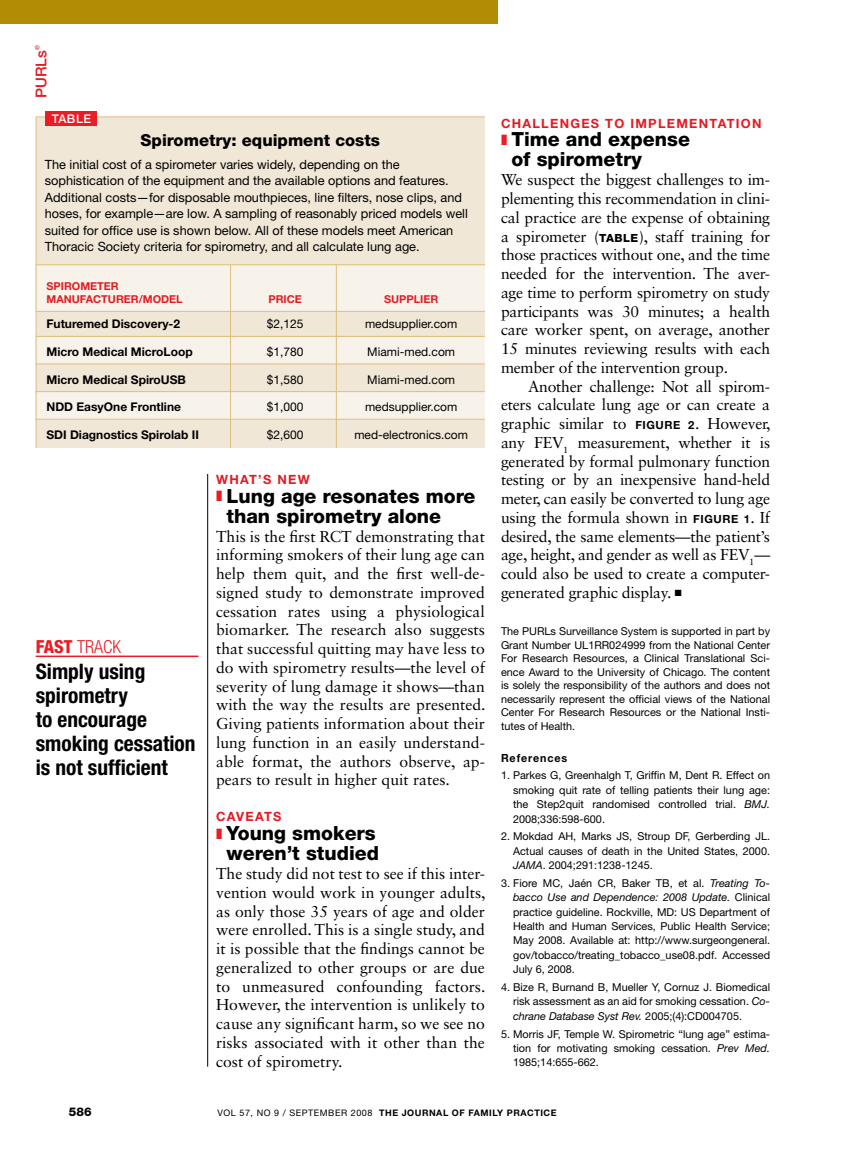
<style>
.page{position:relative;width:851px;height:1161px;background:#fff}
.page>*{position:absolute;margin:0;border:0;box-sizing:border-box;transform-origin:0 0}
.t1{font:700 condensed 21.3px/24px "Helvetica Neue LT Std";color:#000}
.t2{font:800 19.5px/20.2px "Helvetica Neue LT Std";color:#000}
.t3{font:300 condensed 18px "Helvetica Neue LT Std";color:#ed1c24}
.t4{font:800 16.5px "Helvetica Neue LT Std";color:#000}
.t5{font:15.75px/18.8px "Sabon LT Std";letter-spacing:-.015em;color:#000;text-align:justify}
.t6{font:500 15px "Helvetica Neue LT Std";color:#e31b22}
.t7{font:12.75px/16.5px "Helvetica Neue LT Std";color:#000}
.t8{font:700 12.75px "Helvetica Neue LT Std";letter-spacing:.1em;color:#e31b22}
.t9{font:12px "Helvetica Neue LT Std";color:#000}
.t10{font:700 12px "Helvetica Neue LT Std";color:#000}
.t11{font:500 12px "Helvetica Neue LT Std";letter-spacing:.05em;color:#fff}
.t12{font:800 12px "Helvetica Neue LT Std";color:#000}
.t13{font:700 11.25px "Helvetica Neue LT Std";color:#000;scale:.95 1}
.t14{font:10.8px/14.4px "Helvetica Neue LT Std";color:#000;text-align:justify}
.t15{font:700 10.8px/13.5px "Helvetica Neue LT Std";color:#e31b22}
.t16{font:700 9px "Helvetica Neue LT Std";letter-spacing:.06em;color:#000}
.t17{font:500 6px "Helvetica Neue LT Std";color:#e31b22}
.s1{font-weight:800}
.s2{font-family:"Helvetica Neue LT Std";font-weight:800;font-size:11.25px}
.s3{font-family:"Helvetica Neue LT Std";font-weight:700;font-size:11.25px}
.s4{font-style:italic}
.s5{font-weight:400}
</style>
<div class="page">
<div style="left:0;top:0;width:498px;height:24px;background:#b38c06"></div>
<hr style="left:36px;top:656px;width:162px;height:1px;background:#ed1c24">
<svg style="left:35px;top:116px;width:450px;height:332px;background:#f2e9d9"></svg>
<div style="left:46px;top:111px;width:51px;height:14px;background:#ed1c24"></div>
<hr style="left:207px;top:474px;width:1px;height:593px;background:#000">
<p class="t17" style="left:34px;top:50px;width:6px;rotate:-90deg">®</p>
<p class="t6" style="left:32px;top:98px;width:49px;rotate:-90deg">PURLs</p>
<p class="t11" style="left:52px;top:111px;width:41px">table</p>
<p class="t4" style="left:141px;top:130px;width:241px">Spirometry: equipment costs</p>
<p class="t7" style="left:45px;top:156px;width:424px">The initial cost of a spirometer varies widely, depending on the sophistication of the equipment and the available options and features.<br>Additional costs—for disposable mouthpieces, line filters, nose clips, and hoses, for example—are low. A sampling of reasonably priced models well suited for office use is shown below. All of these models meet American Thoracic Society criteria for spirometry, and all calculate lung age.</p>
<p class="t15" style="left:46px;top:279px;width:138px">Spirometer manufacturer/model</p>
<p class="t15" style="left:268px;top:293px;width:35px">Price</p>
<p class="t15" style="left:384px;top:293px;width:56px">Supplier</p>
<p class="t10" style="left:46px;top:317px;width:135px">Futuremed Discovery-2</p>
<p class="t9" style="left:267px;top:317px;width:38px">$2,125</p>
<p class="t9" style="left:365px;top:317px;width:94px">medsupplier.com</p>
<p class="t10" style="left:46px;top:344px;width:148px">Micro Medical MicroLoop</p>
<p class="t9" style="left:267px;top:345px;width:38px">$1,780</p>
<p class="t9" style="left:367px;top:345px;width:89px">M iami-med.com</p>
<p class="t10" style="left:46px;top:372px;width:141px">Micro Medical SpiroUSB</p>
<p class="t9" style="left:267px;top:372px;width:38px">$1,580</p>
<p class="t9" style="left:367px;top:372px;width:89px">M iami-med.com</p>
<p class="t10" style="left:46px;top:400px;width:136px">NDD EasyOne Frontline</p>
<p class="t9" style="left:267px;top:400px;width:38px">$1,000</p>
<p class="t9" style="left:365px;top:400px;width:94px">medsupplier.com</p>
<p class="t10" style="left:46px;top:427px;width:150px">SDI Diagnostics Spirolab II</p>
<p class="t9" style="left:267px;top:428px;width:38px">$2,600</p>
<p class="t9" style="left:354px;top:428px;width:115px">med-electronics.com</p>
<p class="t3" style="left:36px;top:636px;width:87px"><span class="s1">fast</span> TRACK</p>
<h1 class="t1" style="left:36px;top:659px;width:161px">Simply using spirometry<br>to encourage smoking cessation is not sufficient</h1>
<p class="t8" style="left:216px;top:471px;width:95px">WHAT’S NEW</p>
<p class="t2" style="left:226px;top:485px;width:250px">Lung age resonates more than spirometry alone</p>
<p class="t5" style="left:216px;top:526px;width:271px">This is the first RCT demonstrating that informing smokers of their lung age can help them quit, and the first well-de&shy;signed study to demonstrate improved cessation rates using a physiological biomarker. The research also suggests that successful quitting may have less to do with spirometry results—the level of severity of lung damage it shows—than with the way the results are presented.<br>Giving patients information about their lung function in an easily understand&shy;able format, the authors observe, ap&shy;pears to result in higher quit rates.</p>
<p class="t8" style="left:216px;top:809px;width:11px">CAVEA</p>
<p class="t8" style="left:264px;top:809px;width:18px">TS</p>
<p class="t2" style="left:226px;top:823px;width:154px">Young smokers weren’t studied</p>
<p class="t5" style="left:216px;top:864px;width:271px">The study did not test to see if this inter&shy;vention would work in younger adults, as only those 35 years of age and older were enrolled. This is a single study, and it is possible that the findings cannot be generalized to other groups or are due to unmeasured confounding factors.<br>However, the intervention is unlikely to cause any significant harm, so we see no risks associated with it other than the cost of spirometry.</p>
<p class="t8" style="left:501px;top:115px;width:11px">CHALLEN</p>
<p class="t8" style="left:570px;top:115px;width:99px">GES TO IMPLEMEN</p>
<p class="t8" style="left:709px;top:115px;width:36px">TATION</p>
<p class="t2" style="left:511px;top:129px;width:180px">Time and expense of spirometry</p>
<p class="t5" style="left:501px;top:170px;width:270px">We suspect the biggest challenges to im&shy;plementing this recommendation in clini&shy;cal practice are the expense of obtaining a spirometer (<span class="s2">TABLE</span>), staff training for those practices without one, and the time needed for the intervention. The aver&shy;age time to perform spirometry on study participants was 30 minutes; a health care worker spent, on average, another 15 minutes reviewing results with each member of the intervention group.</p>
<p class="t5" style="left:501px;top:376px;width:270px;text-indent:27px">Another challenge: Not all spirom&shy;eters calculate lung age or can create a graphic similar to <span class="s3">FI GURE</span></p>
<p class="t5" style="left:501px;top:414px;width:271px;text-indent:187px"><span class="s3">2</span>. However, any FEV<sub>1</sub> measurement, whether it is generated by formal pulmonary function testing or by an inexpensive hand-held meter, can easily be converted to lung age using the formula shown in <span class="s3">F ig ure 1</span>. If desired, the same elements—the patient’s age, height, and gender as well as FEV<sub>1</sub>— could also be used to create a computer&shy;generated graphic display. ■</p>
<p class="t14" style="left:501px;top:625px;width:270px;line-height:13.5px">The PURLs Surveillance System is supported in part by Grant Number UL1RR024999 from the National Center For Research Resources, a Clinical Translational Sci&shy;ence Award to the University of Chicago. The content is solely the responsibility of the authors and does not necessarily represent the official views of the National Center For Research Resources or the National Insti&shy;tutes of Health.</p>
<p class="t13" style="left:501px;top:751px;width:71px">References</p>
<p class="t14" style="left:513px;top:768px;width:258px;text-indent:-12px">1. Parkes G, Greenhalgh T, Griffin M , Dent R. Effect on smoking quit rate of telling patients their lung age: the Step2quit randomised controlled trial. <span class="s4">BMJ.<br></span>2008;336:598-600.</p>
<p class="t14" style="left:513px;top:829px;width:258px;text-indent:-12px">2. Mokdad AH, Marks JS, Stroup DF, Gerberding JL.<br>Actual causes of death in the United States, 2000.<br><span class="s4">JAMA</span>. 2004;291:1238-1245.</p>
<p class="t14" style="left:513px;top:876px;width:258px;text-indent:-12px">3. Fiore M C, Jaén CR, Baker TB , et al. <span class="s4">Treating To&shy;bacco Use and Dependence: 2008 Update.</span> Clinical practice guideline. Rockville, M D: US Department of Health and Human Services, Public Health Service; M ay 2008. Available at: http://www.surgeongeneral. gov/tobacco/treating_tobacco_use08.pdf. Accessed July 6, 2008.</p>
<p class="t14" style="left:513px;top:980px;width:258px;text-indent:-12px">4. Bize R, Burnand B, M ueller Y, Cornuz J. Biomedical risk assessment as an aid for smoking cessation. <span class="s4">Co&shy;chrane Database Syst Rev.</span> 2005;(4):CD004705.</p>
<p class="t14" style="left:513px;top:1026px;width:258px;text-indent:-12px">5. Morris JF, Temple W. Spirometric “lung age” estima&shy;tion for motivating smoking cessation. <span class="s4">Prev Med.<br></span>1985;14:655-662.</p>
<p class="t12" style="left:69px;top:1104px;width:24px">586</p>
<p class="t16" style="left:217px;top:1107px;width:340px"><span class="s5">vol 57, No 9 / September 2008</span> The Journal of Family Practice</p>
</div>
